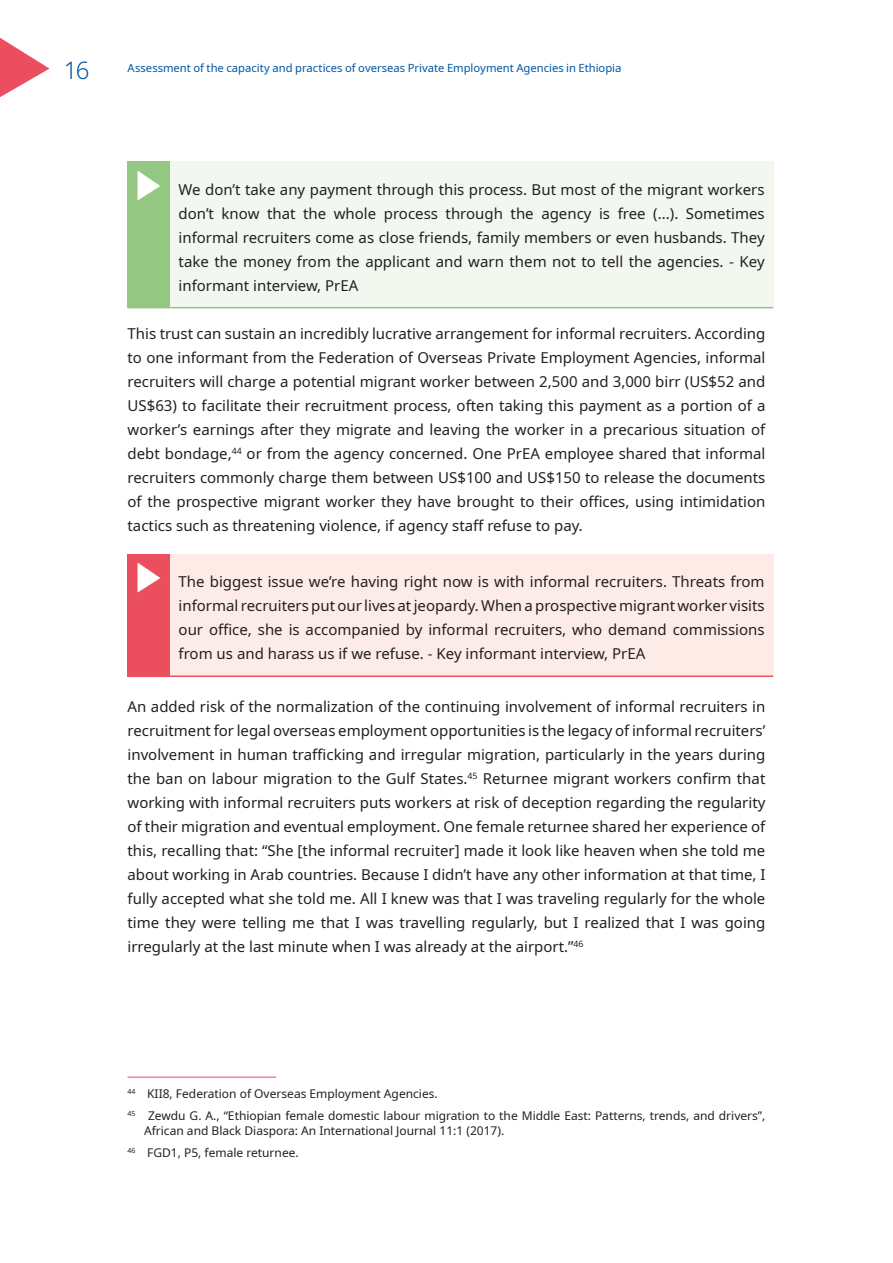
<style>
.page{position:relative;width:893px;height:1263px;background:#fff}
.page>*{position:absolute;margin:0;border:0;box-sizing:border-box;transform-origin:0 0}
.t1{font:300 24px "Noto Sans";color:#0056a3}
.t2{font:15px/24px "Noto Sans";color:#231f20;text-align:justify}
.t3{font:12px/21.3px "Noto Sans";color:#231f20}
.t4{font:11.25px "Noto Sans";color:#0056a3}
</style>
<div class="page">
<svg style="left:0;top:37px;width:50px;height:60px"></svg>
<div style="left:128px;top:162px;width:42px;height:146px;background:#94c782"></div>
<div style="left:170px;top:162px;width:603px;height:146px;background:#f2f7ef"></div>
<hr style="left:170px;top:307px;width:603px;height:1px;background:#94c782">
<div style="left:128px;top:554px;width:42px;height:122px;background:#ea4e5f"></div>
<div style="left:170px;top:554px;width:603px;height:122px;background:#fdebe7"></div>
<hr style="left:128px;top:675px;width:42px;height:2px;background:#ea4e5f">
<hr style="left:170px;top:675px;width:603px;height:2px;background:#ea4e5f">
<hr style="left:128px;top:1077px;width:148px;height:1px;background:#ea4e5f">
<h1 class="t1" style="left:64px;top:53px;width:27px">16</h1>
<p class="t4" style="left:128px;top:60px;width:495px">Assessment of the capacity and practices of overseas Private Employment Agencies in Ethiopia</p>
<p class="t2" style="left:179px;top:178px;width:588px">We don’t take any payment through this process. But most of the migrant workers don’t know that the whole process through the agency is free (...). Sometimes informal recruiters come as close friends, family members or even husbands. They take the money from the applicant and warn them not to tell the agencies. - Key informant interview, PrEA</p>
<p class="t2" style="left:128px;top:322px;width:639px">This trust can sustain an incredibly lucrative arrangement for informal recruiters. According to one informant from the Federation of Overseas Private Employment Agencies, informal recruiters will charge a potential migrant worker between 2,500 and 3,000 birr (US$52 and US$63) to facilitate their recruitment process, often taking this payment as a portion of a worker’s earnings after they migrate and leaving the worker in a precarious situation of debt bondage,<sup>44</sup> or from the agency concerned. One PrEA employee shared that informal recruiters commonly charge them between US$100 and US$150 to release the documents of the prospective migrant worker they have brought to their offices, using intimidation tactics such as threatening violence, if agency staff refuse to pay.</p>
<p class="t2" style="left:179px;top:570px;width:588px">The biggest issue we’re having right now is with informal recruiters. Threats from informal recruiters put our lives at jeopardy. When a prospective migrant worker visits our office, she is accompanied by informal recruiters, who demand commissions from us and harass us if we refuse. - Key informant interview, PrEA</p>
<p class="t2" style="left:128px;top:695px;width:639px">An added risk of the normalization of the continuing involvement of informal recruiters in recruitment for legal overseas employment opportunities is the legacy of informal recruiters’ involvement in human trafficking and irregular migration, particularly in the years during the ban on labour migration to the Gulf States.<sup>45</sup> Returnee migrant workers confirm that working with informal recruiters puts workers at risk of deception regarding the regularity of their migration and eventual employment. One female returnee shared her experience of this, recalling that: “She [the informal recruiter] made it look like heaven when she told me about working in Arab countries. Because I didn’t have any other information at that time, I fully accepted what she told me. All I knew was that I was traveling regularly for the whole time they were telling me that I was travelling regularly, but I realized that I was going irregularly at the last minute when I was already at the airport.”<sup>46</sup></p>
<p class="t3" style="left:128px;top:1084px;width:639px"><sup>44</sup> KII8, Federation of Overseas Employment Agencies.<br><sup>45</sup> Zewdu G. A., “Ethiopian female domestic labour migration to the Middle East: Patterns, trends, and drivers”,</p>
<p class="t3" style="left:128px;top:1121px;width:378px;text-indent:16px">African and Black Diaspora: An International Journal 11:1 (2017).<br><sup>46</sup> FGD1, P5, female returnee.</p>
</div>
